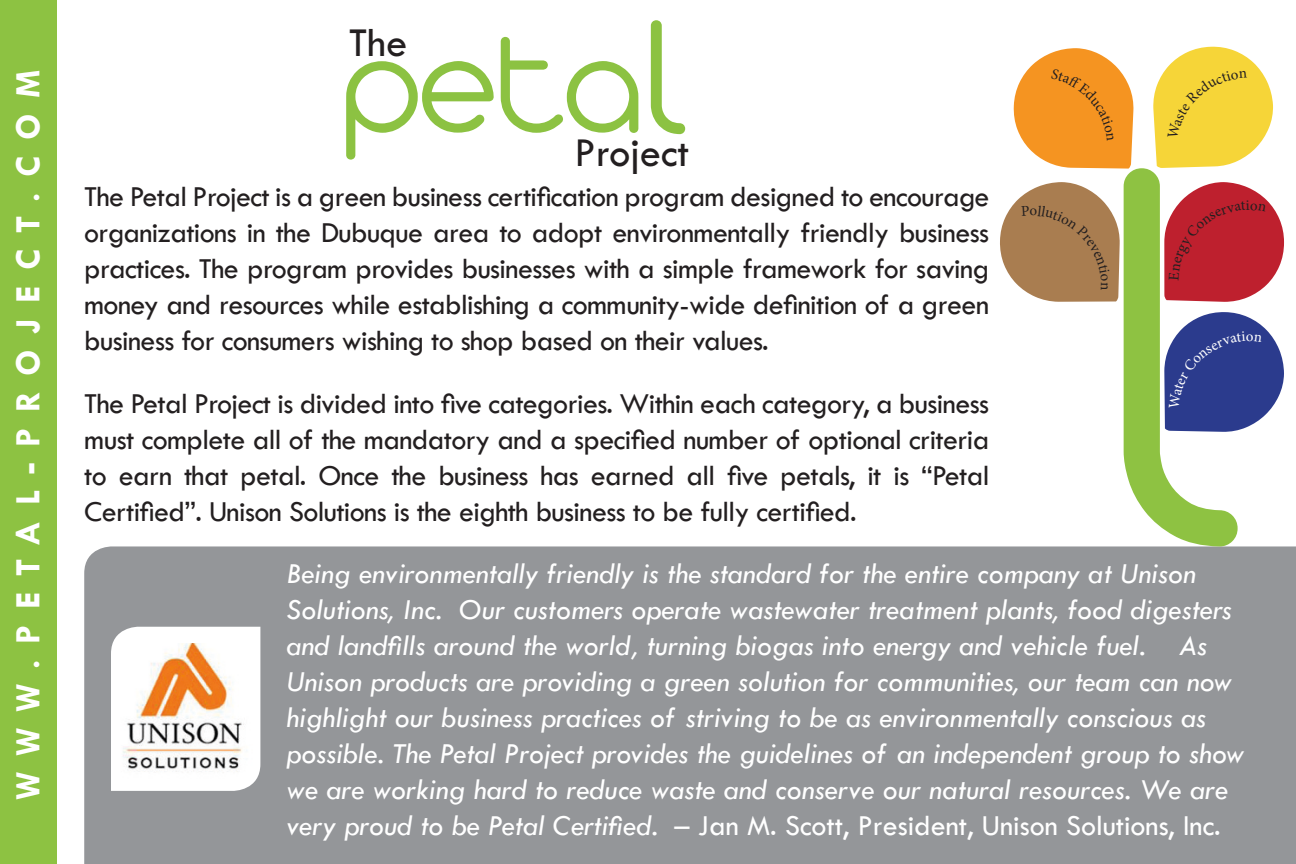
<style>
.page{position:relative;width:1296px;height:864px;background:#fff}
.page>*{position:absolute;margin:0;border:0;box-sizing:border-box;transform-origin:0 0}
.t1{font:42.6px "Tw Cen";color:#231f20}
.t2{font:700 36px "Tw Cen";letter-spacing:.44em;color:#fff}
.t3{font:30px/36px "Tw Cen";letter-spacing:-.02em;color:#231f20;text-align:justify}
.t4{font:italic 30px/36px "Tw Cen";color:#fff}
.s1{font-style:normal}
</style>
<div class="page">
<div style="left:84px;top:546px;width:1212px;height:318px;background:#949699"></div>
<div style="left:0;top:0;width:56px;height:864px;background:#8dc242"></div>
<svg style="left:651px;top:20px;width:34px;height:114px"></svg>
<svg style="left:346px;top:61px;width:148px;height:99px"></svg>
<svg style="left:501px;top:37px;width:137px;height:96px"></svg>
<svg style="left:111px;top:627px;width:149px;height:164px"></svg>
<img style="left:117px;top:644px;width:137px;height:134px">
<svg style="left:1000px;top:47px;width:284px;height:499px"></svg>
<p class="t2" style="left:6px;top:800px;width:733px;rotate:-90deg">WWW.PETAL-PROJECT.COM</p>
<p class="t1" style="left:349px;top:17px;width:60px">The</p>
<p class="t1" style="left:574px;top:127px;width:116px">Project</p>
<p class="t3" style="left:84px;top:179px;width:907px">The Petal Project is a green business certification program designed to encourage organizations in the Dubuque area to adopt environmentally friendly business practices. The program provides businesses with a simple framework for saving money and resources while establishing a community-wide definition of a green business for consumers wishing to shop based on their values.</p>
<p class="t3" style="left:84px;top:386px;width:907px">The Petal Project is divided into five categories. Within each category, a business must complete all of the mandatory and a specified number of optional criteria to earn that petal. Once the business has earned all five petals, it is “Petal Certified”. Unison Solutions is the eighth business to be fully certified.</p>
<p class="t4" style="left:286px;top:555px;width:959px">Being environmentally friendly is the standard for the entire company at Unison Solutions, Inc. Our customers operate wastewater treatment plants, food digesters and landfills around the world, turning biogas into energy and vehicle fuel. As Unison products are providing a green solution for communities, our team can now highlight our business practices of striving to be as environmentally conscious as possible. The Petal Project provides the guidelines of an independent group to show we are working hard to reduce waste and conserve our natural resources. We are very proud to be Petal Certified. <span class="s1">– Jan M. Scott, President, Unison Solutions, Inc.</span></p>
</div>
